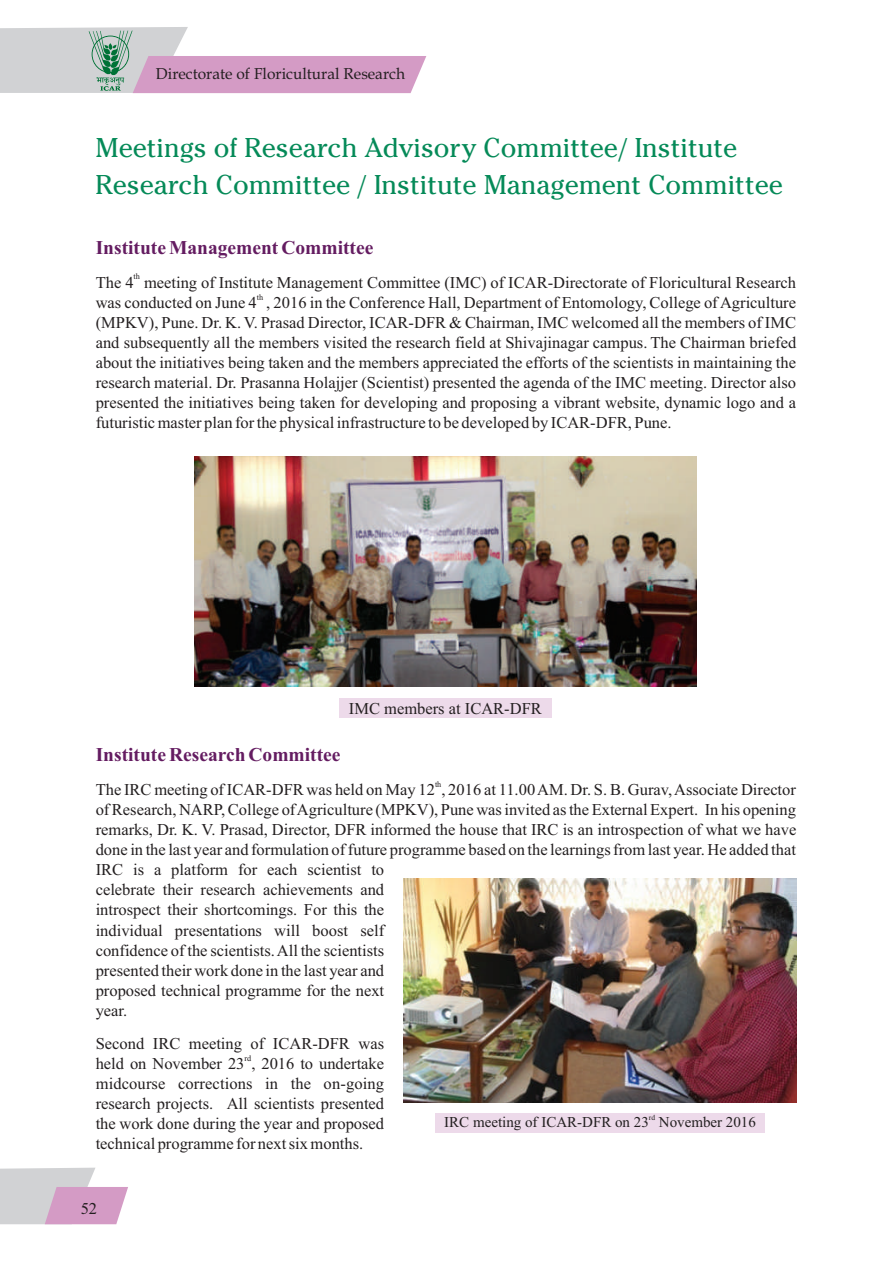
<style>
.page{position:relative;width:893px;height:1263px;background:#fff}
.page>*{position:absolute;margin:0;border:0;box-sizing:border-box;transform-origin:0 0}
.t1{font:27px/37px "Cheltenham";color:#058a58}
.t2{font:700 19.5px "Times New Roman";color:#641c61}
.t3{font:16.5px/20.1px "Times New Roman";color:#231f20;text-align:justify}
.t4{font:15.75px "Book Antiqua";color:#231f20}
.t5{font:15px "Times New Roman";color:#231f20}
.t6{font:8.25px "Times New Roman";color:#231f20}
.t7{font:7.5px "Times New Roman";color:#231f20}
</style>
<div class="page">
<svg style="left:0;top:1168px;width:128px;height:56px;background:#d8c3d4"></svg>
<svg style="left:0;top:27px;width:426px;height:66px"></svg>
<div style="left:435px;top:1113px;width:330px;height:19px;background:#eddaea"></div>
<div style="left:340px;top:698px;width:212px;height:20px;background:#eddaea"></div>
<img style="left:195px;top:456px;width:501px;height:230px">
<img style="left:404px;top:879px;width:392px;height:224px">
<p class="t4" style="left:156px;top:67px;width:251px">Directorate of Floricultural Research</p>
<h1 class="t1" style="left:95px;top:132px;width:689px">Meetings of Research Advisory Committee/ Institute<br>Research Committee / Institute Management Committee</h1>
<p class="t2" style="left:96px;top:240px;width:279px">Institute Management Committee</p>
<p class="t6" style="left:134px;top:274px;width:8px">th</p>
<p class="t3" style="left:96px;top:274px;width:702px">The 4 meeting of Institute Management Committee (IMC) of ICAR-Directorate of Floricultural Research</p>
<p class="t6" style="left:257px;top:294px;width:8px">th</p>
<p class="t3" style="left:96px;top:294px;width:702px">was conducted on June 4 , 2016 in the Conference Hall, Department of Entomology, College of Agriculture (MPKV), Pune. Dr. K. V. Prasad Director, ICAR-DFR &amp; Chairman, IMC welcomed all the members of IMC and subsequently all the members visited the research field at Shivajinagar campus. The Chairman briefed about the initiatives being taken and the members appreciated the efforts of the scientists in maintaining the research material. Dr. Prasanna Holajjer (Scientist) presented the agenda of the IMC meeting. Director also presented the initiatives being taken for developing and proposing a vibrant website, dynamic logo and a futuristic master plan for the physical infrastructure to be developed by ICAR-DFR, Pune.</p>
<p class="t3" style="left:349px;top:699px;width:194px">IMC members at ICAR-DFR</p>
<p class="t2" style="left:96px;top:747px;width:246px">Institute Research Committee</p>
<p class="t6" style="left:435px;top:781px;width:8px">th</p>
<p class="t3" style="left:96px;top:781px;width:702px;text-align:left">The IRC meeting of ICAR-DFR was held on May 12 , 2016 at 11.00 AM. Dr. S. B. Gurav, Associate Director of Research, NARP, College of Agriculture (MPKV), Pune was invited as the External Expert. In his opening remarks, Dr. K. V. Prasad, Director, DFR informed the house that IRC is an introspection of what we have done in the last year and formulation of future programme based on the learnings from last year. He added that IRC is a platform for each scientist to<br>celebrate their research achievements and<br>introspect their shortcomings. For this the<br>individual presentations will boost self<br>confidence of the scientists. All the scientists<br>presented their work done in the last year and<br>proposed technical programme for the next<br>year.</p>
<p class="t3" style="left:96px;top:1035px;width:290px">Second IRC meeting of ICAR-DFR was</p>
<p class="t6" style="left:245px;top:1055px;width:8px">rd</p>
<p class="t3" style="left:96px;top:1055px;width:290px">held on November 23 , 2016 to undertake midcourse corrections in the on-going research projects. All scientists presented the work done during the year and proposed technical programme for next six months.</p>
<p class="t7" style="left:649px;top:1115px;width:8px">rd</p>
<p class="t5" style="left:444px;top:1117px;width:313px">IRC meeting of ICAR-DFR on 23 November 2016</p>
<p class="t3" style="left:81px;top:1200px;width:18px">52</p>
</div>
